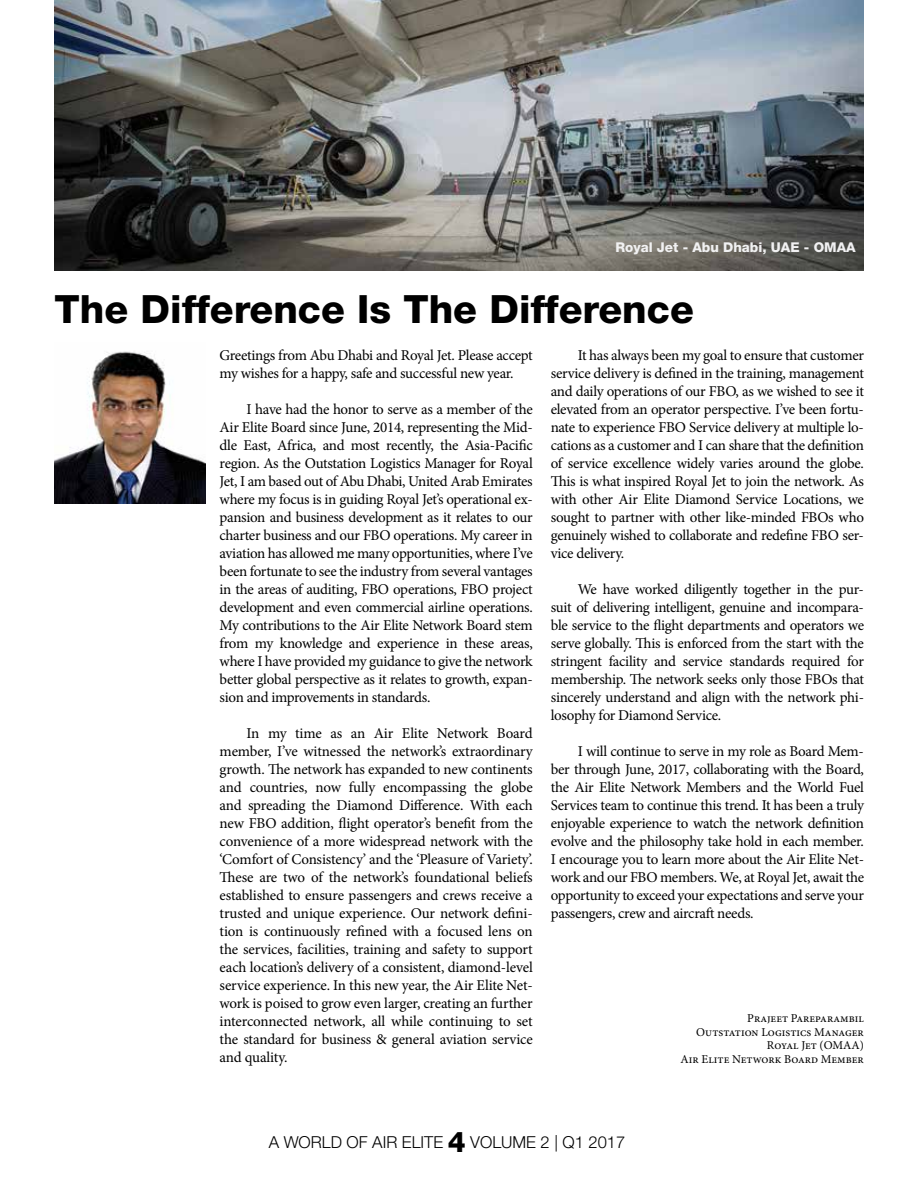
<style>
.page{position:relative;width:918px;height:1188px;background:#fff}
.page>*{position:absolute;margin:0;border:0;box-sizing:border-box;transform-origin:0 0}
.t1{font:800 39px "Helvetica Neue LT Pro";color:#000}
.t2{font:300 16.5px "Helvetica Neue LT Pro";color:#000}
.t3{font:15px/18px "Minion Pro";letter-spacing:-.02em;color:#000;text-align:justify}
.t4{font:800 13.5px "Helvetica Neue LT Pro";color:#f1f1f2}
.t5{font:12px/13.5px "Minion Pro";color:#000;text-align:right}
.s1{font-weight:800;font-size:28.5px}
</style>
<div class="page">
<img style="left:54px;top:0;width:810px;height:271px">
<img style="left:54px;top:351px;width:151px;height:153px">
<p class="t4" style="left:615px;top:239px;width:242px">Royal Jet - Abu Dhabi, UAE - OMAA</p>
<h1 class="t1" style="left:55px;top:286px;width:641px">The Difference Is The Difference</h1>
<p class="t3" style="left:220px;top:346px;width:315px">Greetings from Abu Dhabi and Royal Jet. Please accept my wishes for a happy, safe and successful new year.</p>
<p class="t3" style="left:220px;top:400px;width:315px;text-indent:27px">I have had the honor to serve as a member of the Air Elite Board since June, 2014, representing the Mid&shy;dle East, Africa, and most recently, the Asia-Pacific region. As the Outstation Logistics Manager for Royal Jet, I am based out of Abu Dhabi, United Arab Emirates where my focus is in guiding Royal Jet’s operational ex&shy;pansion and business development as it relates to our charter business and our FBO operations. My career in aviation has allowed me many opportunities, where I’ve been fortunate to see the industry from several vantages in the areas of auditing, FBO operations, FBO project development and even commercial airline operations.<br>My contributions to the Air Elite Network Board stem from my knowledge and experience in these areas, where I have provided my guidance to give the network better global perspective as it relates to growth, expan&shy;sion and improvements in standards.</p>
<p class="t3" style="left:220px;top:724px;width:315px;text-indent:27px">In my time as an Air Elite Network Board member, I’ve witnessed the network’s extraordinary growth. The network has expanded to new continents and countries, now fully encompassing the globe and spreading the Diamond Difference. With each new FBO addition, flight operator’s benefit from the convenience of a more widespread network with the ‘Comfort of Consistency’ and the ‘Pleasure of Variety’.<br>These are two of the network’s foundational beliefs established to ensure passengers and crews receive a trusted and unique experience. Our network defini&shy;tion is continuously refined with a focused lens on the services, facilities, training and safety to support each location’s delivery of a consistent, diamond-level service experience. In this new year, the Air Elite Net&shy;work is poised to grow even larger, creating an further interconnected network, all while continuing to set the standard for business &amp; general aviation service and quality.</p>
<p class="t3" style="left:551px;top:346px;width:315px;text-indent:27px">It has always been my goal to ensure that customer service delivery is defined in the training, management and daily operations of our FBO, as we wished to see it elevated from an operator perspective. I’ve been fortu&shy;nate to experience FBO Service delivery at multiple lo&shy;cations as a customer and I can share that the definition of service excellence widely varies around the globe.<br>This is what inspired Royal Jet to join the network. As with other Air Elite Diamond Service Locations, we sought to partner with other like-minded FBOs who genuinely wished to collaborate and redefine FBO ser&shy;vice delivery.</p>
<p class="t3" style="left:551px;top:580px;width:315px;text-indent:27px">We have worked diligently together in the pur&shy;suit of delivering intelligent, genuine and incompara&shy;ble service to the flight departments and operators we serve globally. This is enforced from the start with the stringent facility and service standards required for membership. The network seeks only those FBOs that sincerely understand and align with the network phi&shy;losophy for Diamond Service.</p>
<p class="t3" style="left:551px;top:742px;width:315px;text-indent:27px">I will continue to serve in my role as Board Mem&shy;ber through June, 2017, collaborating with the Board, the Air Elite Network Members and the World Fuel Services team to continue this trend. It has been a truly enjoyable experience to watch the network definition evolve and the philosophy take hold in each member.<br>I encourage you to learn more about the Air Elite Net&shy;work and our FBO members. We, at Royal Jet, await the opportunity to exceed your expectations and serve your passengers, crew and aircraft needs.</p>
<p class="t5" style="left:681px;top:1012px;width:185px">Prajeet Pareparambil<br>Outstation Logistics Manager<br>Royal Jet (OMAA)<br>Air Elite Network Board Member</p>
<p class="t2" style="left:269px;top:1132px;width:358px">A WORLD OF AIR ELITE <span class="s1">4</span> VOLUME 2 | Q1 2017</p>
</div>
